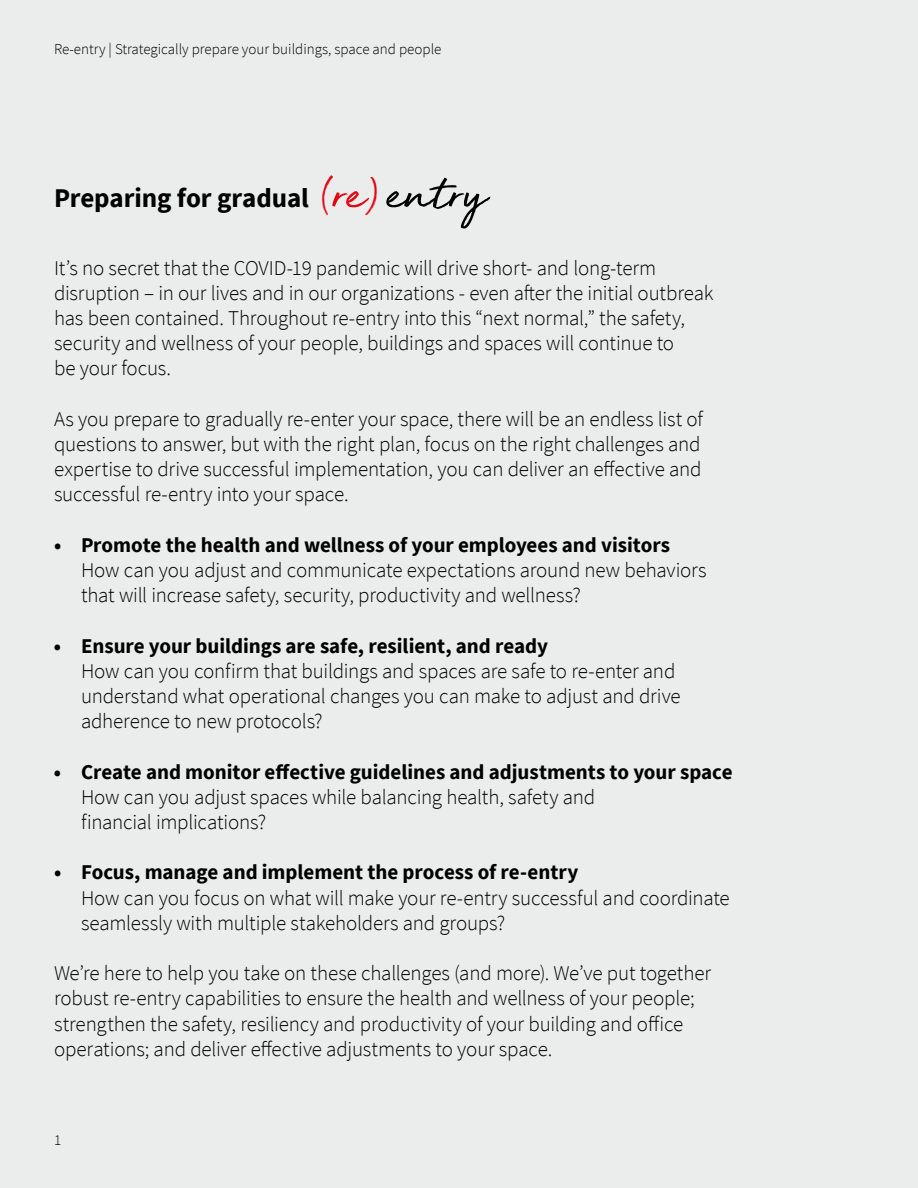
<style>
.page{position:relative;width:918px;height:1188px;background:#ebecec}
.page>*{position:absolute;margin:0;border:0;box-sizing:border-box;transform-origin:0 0}
.t1{font:700 27px "Source Sans Pro";letter-spacing:-.005em;color:#000}
.t2{font:300 21px/25.2px "Source Sans Pro";letter-spacing:-.01em;color:#000}
.t3{font:700 21px "Source Sans Pro";color:#000}
.t4{font:300 15px "Source Sans Pro";color:#000}
.s1{font-family:"JLL Hand";font-weight:400;font-size:39px;color:#e30512}
.s2{font-family:"JLL Hand";font-weight:400;font-size:57px;color:#e30512}
.s3{font-family:"JLL Hand";font-weight:400;font-size:57px}
</style>
<div class="page">
<p class="t4" style="left:54px;top:40px;width:389px">Re-entry | Strategically prepare your buildings, space and people</p>
<p class="t1" style="left:54px;top:180px;width:434px">Preparing for gradual <span class="s1">(</span><span class="s2">re</span><span class="s1">)</span> <span class="s3">entry</span></p>
<p class="t2" style="left:54px;top:255px;width:661px">It’s no secret that the COVID-19 pandemic will drive short- and long-term disruption – in our lives and in our organizations - even after the initial outbreak has been contained. Throughout re-entry into this “next normal,” the safety, security and wellness of your people, buildings and spaces will continue to<br>be your focus.</p>
<p class="t2" style="left:54px;top:406px;width:650px;text-align:justify">As you prepare to gradually re-enter your space, there will be an endless list of questions to answer, but with the right plan, focus on the right challenges and expertise to drive successful implementation, you can deliver an effective and successful re-entry into your space.</p>
<p class="t3" style="left:54px;top:531px;width:618px">• Promote the health and wellness of your employees and visitors</p>
<p class="t2" style="left:81px;top:558px;width:627px">How can you adjust and communicate expectations around new behaviors that will increase safety, security, productivity and wellness?</p>
<p class="t3" style="left:54px;top:631px;width:496px">• Ensure your buildings are safe, resilient, and ready</p>
<p class="t2" style="left:81px;top:658px;width:601px">How can you confirm that buildings and spaces are safe to re-enter and understand what operational changes you can make to adjust and drive adherence to new protocols?</p>
<p class="t3" style="left:54px;top:757px;width:680px">• Create and monitor effective guidelines and adjustments to your space</p>
<p class="t2" style="left:81px;top:784px;width:516px">How can you adjust spaces while balancing health, safety and financial implications?</p>
<p class="t3" style="left:54px;top:858px;width:526px">• Focus, manage and implement the process of re-entry</p>
<p class="t2" style="left:81px;top:885px;width:650px">How can you focus on what will make your re-entry successful and coordinate seamlessly with multiple stakeholders and groups?</p>
<p class="t2" style="left:54px;top:961px;width:659px">We’re here to help you take on these challenges (and more). We’ve put together robust re-entry capabilities to ensure the health and wellness of your people; strengthen the safety, resiliency and productivity of your building and office operations; and deliver effective adjustments to your space.</p>
<p class="t4" style="left:54px;top:1131px;width:9px">1</p>
</div>
